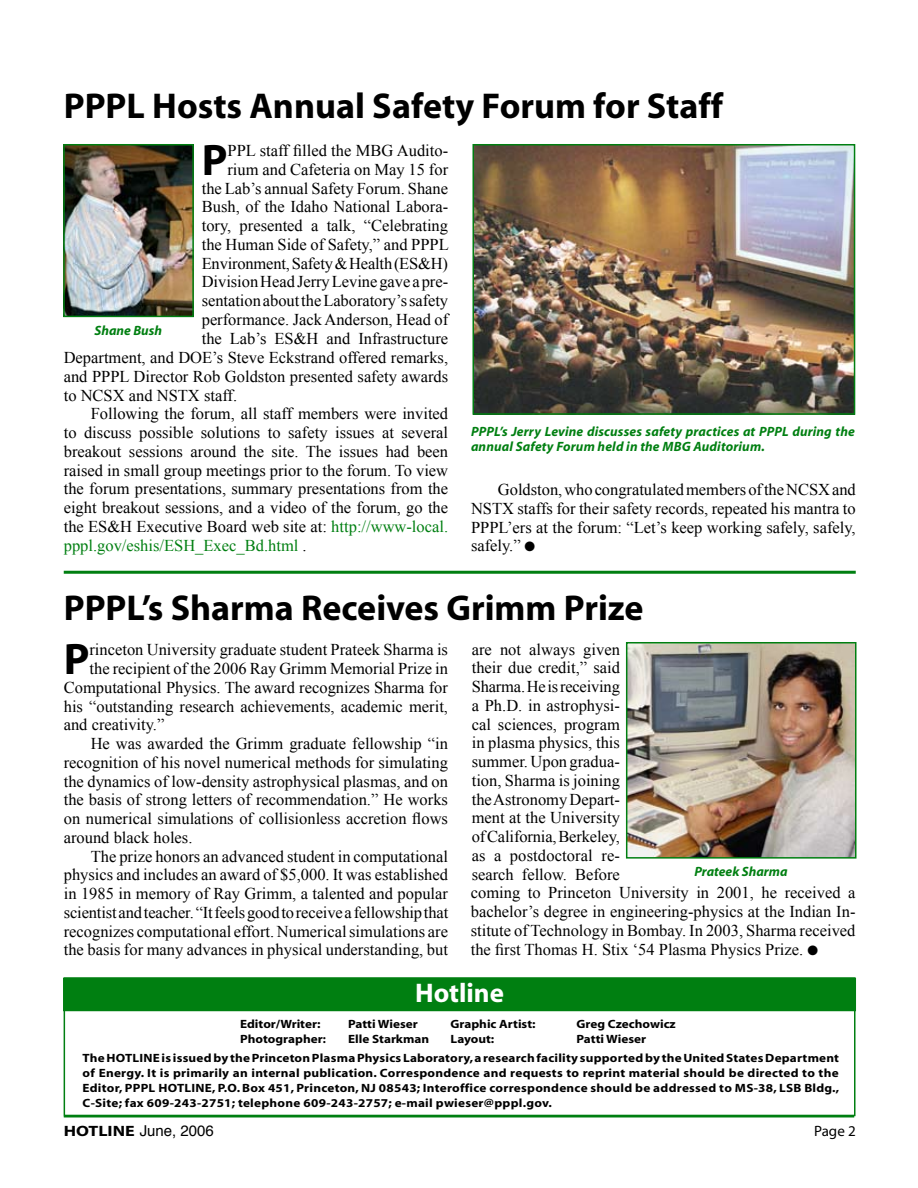
<style>
.page{position:relative;width:918px;height:1188px;background:#fff}
.page>*{position:absolute;margin:0;border:0;box-sizing:border-box;transform-origin:0 0}
.t1{font:700 44.25px "Myriad";color:#000}
.t2{font:700 36px "Myriad";color:#000}
.t3{font:700 27px "Myriad";color:#fff}
.t4{font:16.5px/18.8px "Times New Roman";color:#000;text-align:justify}
.t5{font:15px "Helvetica";color:#000}
.t6{font:15px "Myriad";color:#000}
.t7{font:italic 700 13.5px/15px "Myriad";letter-spacing:.01em;color:#007f11}
.t8{font:700 12px/15px "Myriad";color:#000;text-align:justify;scale:1.1 1}
.s1{color:#007f11}
.s2{font-family:"Myriad";font-weight:700}
</style>
<div class="page">
<div style="left:64px;top:977px;width:792px;height:139px;border:2px solid #007f11"></div>
<div style="left:64px;top:978px;width:792px;height:33px;background:#007f11"></div>
<img style="left:476px;top:147px;width:376px;height:265px">
<div style="left:473px;top:144px;width:382px;height:271px;border:2px solid #007f11"></div>
<img style="left:66px;top:147px;width:125px;height:167px">
<div style="left:63px;top:144px;width:131px;height:173px;border:2px solid #007f11"></div>
<hr style="left:64px;top:571px;width:792px;height:3px;background:#007f11">
<img style="left:629px;top:645px;width:225px;height:211px">
<div style="left:626px;top:642px;width:231px;height:217px;border:2px solid #007f11"></div>
<hr style="left:64px;top:1116px;width:790px;height:1px;background:#007f11">
<h2 class="t2" style="left:64px;top:87px;width:661px">PPPL Hosts Annual Safety Forum for Staff</h2>
<p class="t7" style="left:95px;top:323px;width:69px">Shane Bush</p>
<p class="t4" style="left:202px;top:141px;width:249px;text-align:right">PPL staff filled the MBG Audito&shy;rium and Cafeteria on May 15 for<br>the Lab’s annual Safety Forum. Shane Bush, of the Idaho National Labora&shy;tory, presented a talk, “Celebrating the Human Side of Safety,” and PPPL Environment, Safety &amp; Health (ES&amp;H)<br>Division Head Jerry Levine gave a pre&shy;sentation about the Laboratory’s safety performance. Jack Anderson, Head of the Lab’s ES&amp;H and Infrastructure</p>
<h1 class="t1" style="left:202px;top:137px;width:27px">P</h1>
<p class="t4" style="left:64px;top:348px;width:386px">Department, and DOE’s Steve Eckstrand offered remarks, and PPPL Director Rob Goldston presented safety awards to NCSX and NSTX staff.</p>
<p class="t4" style="left:64px;top:404px;width:386px;text-indent:27px">Following the forum, all staff members were invited to discuss possible solutions to safety issues at several breakout sessions around the site. The issues had been raised in small group meetings prior to the forum. To view the forum presentations, summary presentations from the eight breakout sessions, and a video of the forum, go the the ES&amp;H Executive Board web site at: <span class="s1">http://www-local. pppl.gov/eshis/ESH_Exec_Bd.html</span> .</p>
<p class="t7" style="left:471px;top:424px;width:385px">PPPL’s Jerry Levine discusses safety practices at PPPL during the annual Safety Forum held in the MBG Auditorium.</p>
<p class="t4" style="left:471px;top:480px;width:386px;text-indent:27px">Goldston, who congratulated members of the NCSX and NSTX staffs for their safety records, repeated his mantra to PPPL’ers at the forum: “Let’s keep working safely, safely, safely.” ●</p>
<h2 class="t2" style="left:64px;top:590px;width:581px">PPPL’s Sharma Receives Grimm Prize</h2>
<h1 class="t1" style="left:64px;top:636px;width:27px">P</h1>
<p class="t4" style="left:90px;top:640px;width:360px">rinceton University graduate student Prateek Sharma is</p>
<p class="t4" style="left:90px;top:659px;width:360px">the recipient of the 2006 Ray Grimm Memorial Prize in</p>
<p class="t4" style="left:64px;top:678px;width:386px">Computational Physics. The award recognizes Sharma for</p>
<p class="t4" style="left:64px;top:696px;width:386px">his “outstanding research achievements, academic merit,</p>
<p class="t4" style="left:64px;top:715px;width:102px">and creativity.”</p>
<p class="t4" style="left:91px;top:734px;width:359px">He was awarded the Grimm graduate fellowship “in</p>
<p class="t4" style="left:64px;top:753px;width:386px">recognition of his novel numerical methods for simulating</p>
<p class="t4" style="left:64px;top:771px;width:386px">the dynamics of low-density astrophysical plasmas, and on</p>
<p class="t4" style="left:64px;top:790px;width:386px">the basis of strong letters of recommendation.” He works</p>
<p class="t4" style="left:64px;top:809px;width:386px">on numerical simulations of collisionless accretion flows</p>
<p class="t4" style="left:64px;top:828px;width:130px">around black holes.</p>
<p class="t4" style="left:91px;top:846px;width:359px">The prize honors an advanced student in computational</p>
<p class="t4" style="left:64px;top:865px;width:386px">physics and includes an award of $5,000. It was established</p>
<p class="t4" style="left:64px;top:884px;width:386px">in 1985 in memory of Ray Grimm, a talented and popular</p>
<p class="t4" style="left:64px;top:903px;width:386px">scientist and teacher. “It feels good to receive a fellowship that</p>
<p class="t4" style="left:64px;top:921px;width:386px">recognizes computational effort. Numerical simulations are</p>
<p class="t4" style="left:64px;top:940px;width:386px">the basis for many advances in physical understanding, but</p>
<p class="t4" style="left:472px;top:639px;width:150px">are not always given their due credit,” said Sharma. He is receiving a Ph.D. in astrophysi&shy;cal sciences, program in plasma physics, this summer. Upon gradua&shy;tion, Sharma is joining the Astronomy Depart&shy;ment at the University of California, Berkeley, as a postdoctoral re&shy;search fellow. Before</p>
<p class="t7" style="left:694px;top:865px;width:95px">Prateek Sharma</p>
<p class="t4" style="left:471px;top:883px;width:386px">coming to Princeton University in 2001, he received a bachelor’s degree in engineering-physics at the Indian In&shy;stitute of Technology in Bombay. In 2003, Sharma received the first Thomas H. Stix ‘54 Plasma Physics Prize. ●</p>
<h3 class="t3" style="left:415px;top:979px;width:91px">Hotline</h3>
<p class="t8" style="left:240px;top:1017px;width:75px">Editor/Writer:</p>
<p class="t8" style="left:348px;top:1017px;width:65px">Patti Wieser</p>
<p class="t8" style="left:240px;top:1032px;width:79px">Photographer:</p>
<p class="t8" style="left:348px;top:1032px;width:75px">Elle Starkman</p>
<p class="t8" style="left:451px;top:1017px;width:79px">Graphic Artist:</p>
<p class="t8" style="left:577px;top:1017px;width:92px">Greg Czechowicz</p>
<p class="t8" style="left:451px;top:1032px;width:41px">Layout:</p>
<p class="t8" style="left:577px;top:1032px;width:65px">Patti Wieser</p>
<p class="t8" style="left:83px;top:1051px;width:689px">TheHOTLINE is issued by the Princeton Plasma Physics Laboratory, a research facility supported by the United States Department of Energy. It is primarily an internal publication. Correspondence and requests to reprint material should be directed to the Editor, PPPL HOTLINE, P.O. Box 451, Princeton, NJ 08543; Interoffice correspondence should be addressed to MS-38, LSB Bldg., C-Site; fax 609-243-2751; telephone 609-243-2757; e-mail pwieser@pppl.gov.</p>
<p class="t5" style="left:64px;top:1118px;width:152px"><span class="s2">HOTLINE</span> June, 2006</p>
<p class="t6" style="left:814px;top:1123px;width:43px">Page 2</p>
</div>
